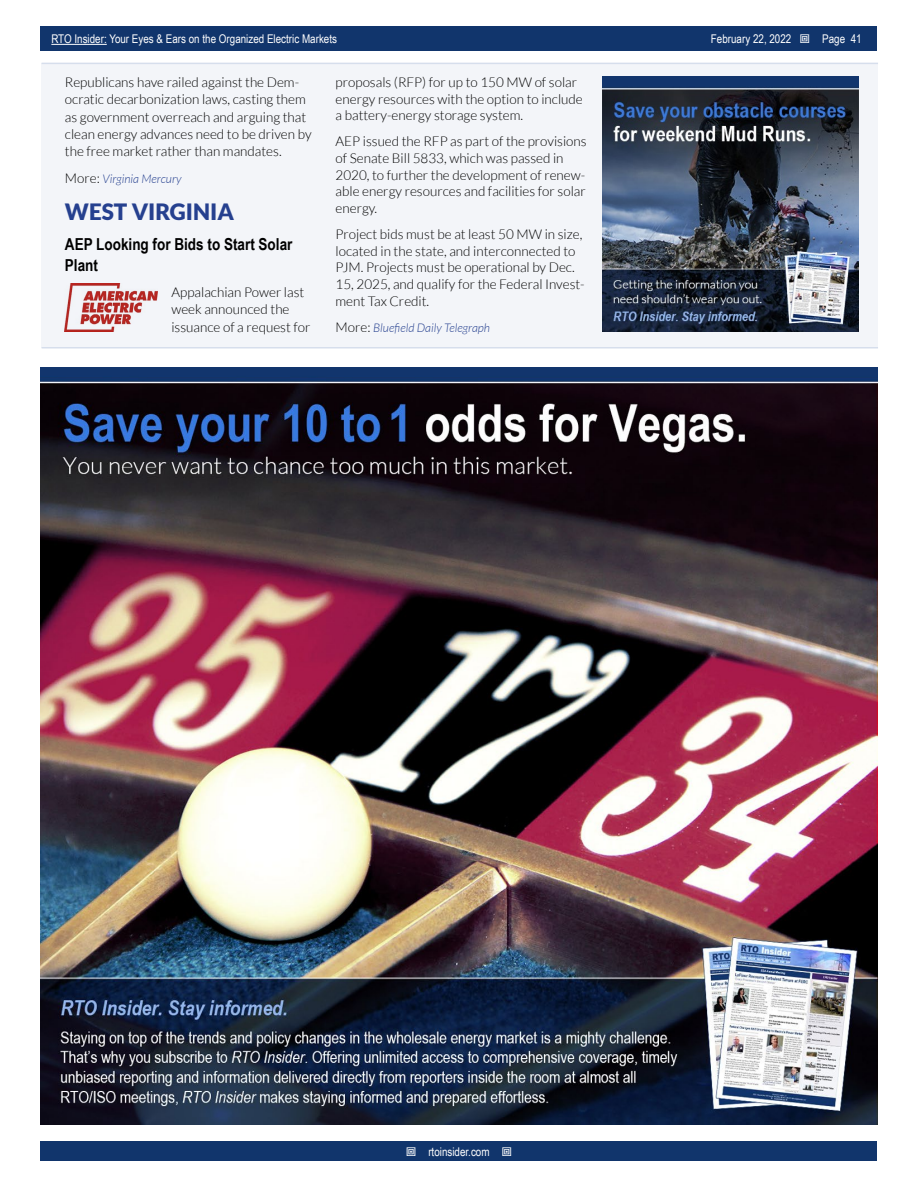
<style>
.page{position:relative;width:918px;height:1188px;background:#fff}
.page>*{position:absolute;margin:0;border:0;box-sizing:border-box;transform-origin:0 0}
.t1{font:900 22.5px "Lato";color:#25408f}
.t2{font:700 16.5px/21px "Arial Narrow";color:#000}
.t3{font:300 13.5px/16.8px "Lato";color:#000}
.t4{font:12px "Arial Narrow";color:#fff}
.t5{font:italic 300 12px "Lato";color:#25408f}
.s1{font-style:normal;font-size:13.5px;color:#000}
</style>
<div class="page">
<div style="left:41px;top:1142px;width:836px;height:19px;background:#11356c"></div>
<div style="left:41px;top:27px;width:836px;height:24px;background:#11356c"></div>
<hr style="left:51px;top:44px;width:56px;height:1px;background:#fff">
<div style="left:42px;top:64px;width:836px;height:284px;background:#f3f5f9"></div>
<hr style="left:42px;top:63px;width:836px;height:1px;background:#d6deec">
<hr style="left:42px;top:347px;width:836px;height:2px;background:#d6deec">
<img style="left:65px;top:284px;width:93px;height:48px">
<img style="left:603px;top:76px;width:256px;height:256px">
<img style="left:40px;top:367px;width:837px;height:758px">
<p class="t4" style="left:51px;top:30px;width:287px">RTO Insider: Your Eyes &amp; Ears on the Organized Electric Markets</p>
<p class="t4" style="left:711px;top:30px;width:82px">February 22, 2022</p>
<p class="t4" style="left:822px;top:30px;width:41px">Page 41</p>
<p class="t3" style="left:65px;top:73px;width:248px;line-height:17.4px">Republicans have railed against the Dem&shy;ocratic decarbonization laws, casting them as government overreach and arguing that clean energy advances need to be driven by the free market rather than mandates.</p>
<p class="t5" style="left:65px;top:172px;width:118px"><span class="s1">More:</span> Virginia Mercury</p>
<h1 class="t1" style="left:65px;top:198px;width:171px">WEST VIRGINIA</h1>
<p class="t2" style="left:65px;top:233px;width:229px">AEP Looking for Bids to Start Solar<br>Plant</p>
<p class="t3" style="left:171px;top:283px;width:141px;line-height:17.4px">Appalachian Power last week announced the issuance of a request for</p>
<p class="t3" style="left:336px;top:74px;width:249px">proposals (RFP) for up to 150 MW of solar energy resources with the option to include a battery-energy storage system.</p>
<p class="t3" style="left:336px;top:133px;width:253px">AEP issued the RFP as part of the provisions of Senate Bill 5833, which was passed in 2020, to further the development of renew&shy;able energy resources and facilities for solar energy.</p>
<p class="t3" style="left:336px;top:226px;width:251px">Project bids must be at least 50 MW in size, located in the state, and interconnected to PJM. Projects must be operational by Dec.<br>15, 2025, and qualify for the Federal Invest&shy;ment Tax Credit.</p>
<p class="t5" style="left:336px;top:321px;width:156px"><span class="s1">More:</span> Bluefield Daily Telegraph</p>
<p class="t4" style="left:428px;top:1143px;width:63px">rtoinsider.com</p>
</div>
